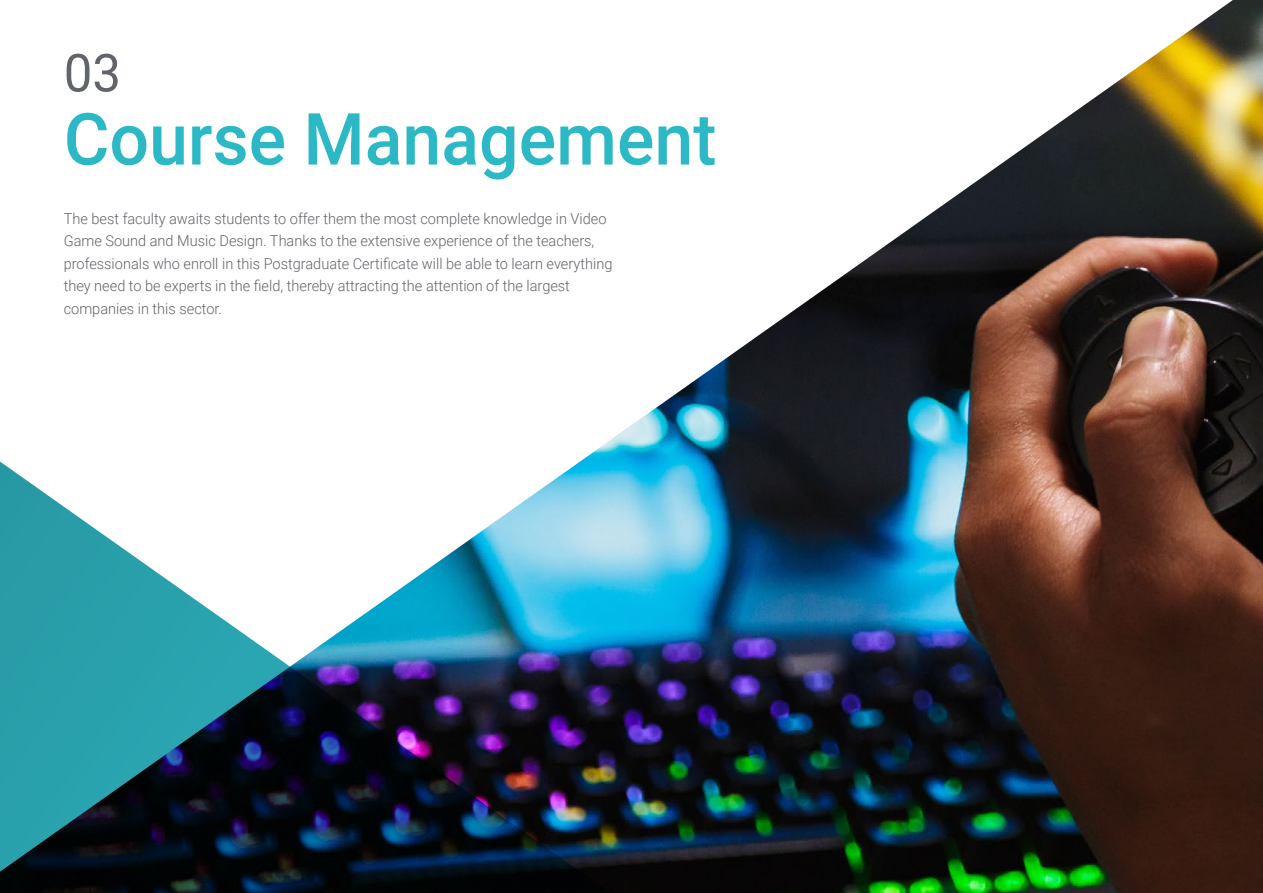
<style>
.page{position:relative;width:1263px;height:893px;background:#fff}
.page>*{position:absolute;margin:0;border:0;box-sizing:border-box;transform-origin:0 0}
.t1{font:500 72px "Roboto";color:#2db8c5}
.t2{font:52.5px "Roboto";color:#61646a}
.t3{font:300 15px/22.5px "Roboto";color:#61646a}
</style>
<div class="page">
<img style="left:602px;top:0;width:661px;height:893px">
<img style="left:0;top:446px;width:640px;height:447px">
<h2 class="t2" style="left:64px;top:36px;width:59px">03</h2>
<h1 class="t1" style="left:64px;top:89px;width:654px">Course Management</h1>
<p class="t3" style="left:64px;top:207px;width:550px">The best faculty awaits students to offer them the most complete knowledge in Video Game Sound and Music Design. Thanks to the extensive experience of the teachers, professionals who enroll in this Postgraduate Certificate will be able to learn everything they need to be experts in the field, thereby attracting the attention of the largest companies in this sector.</p>
</div>
